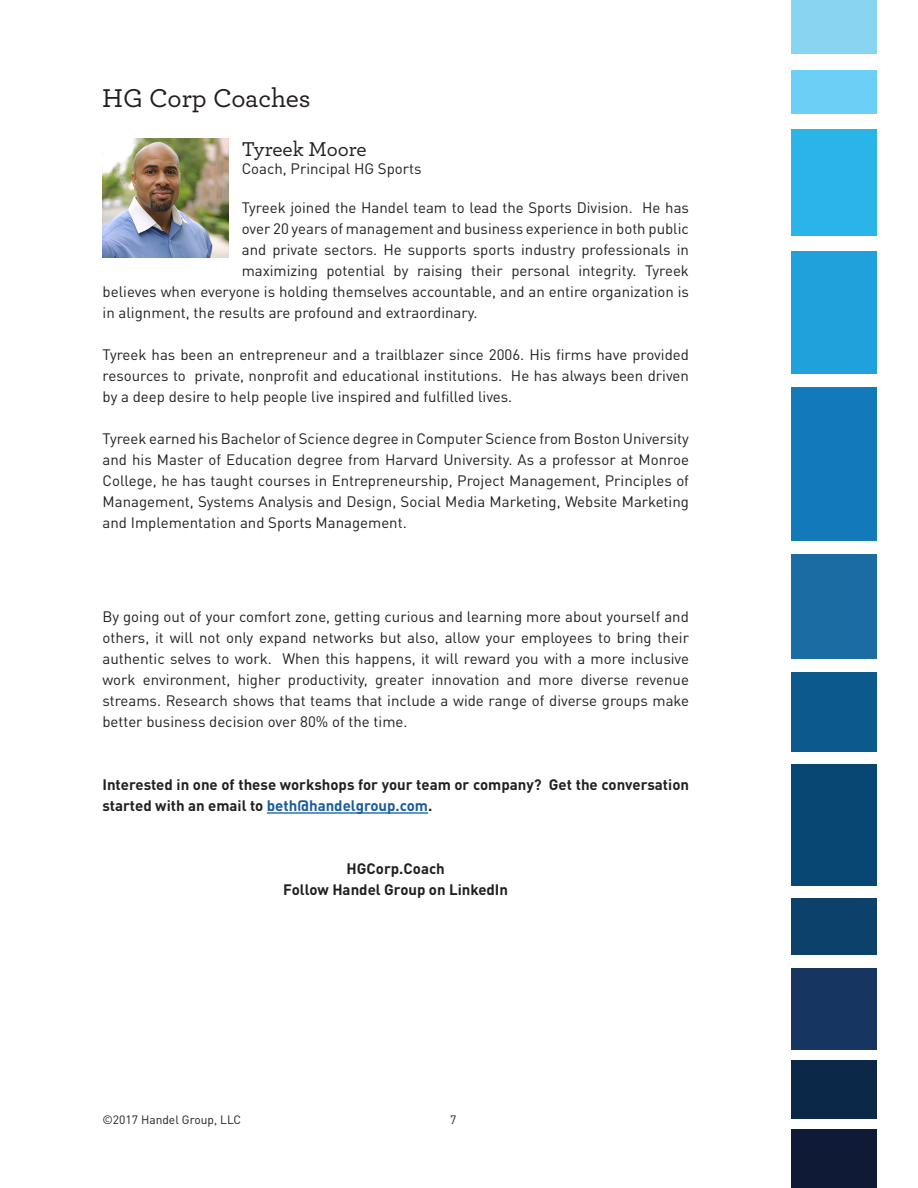
<style>
.page{position:relative;width:918px;height:1188px;background:#fff}
.page>*{position:absolute;margin:0;border:0;box-sizing:border-box;transform-origin:0 0}
.t1{font:500 27px "Archer";letter-spacing:-.005em;color:#231f20}
.t2{font:500 21px "Archer";color:#231f20}
.t3{font:15px/21px "DINOT";color:#231f20;text-align:justify}
.t4{font:700 15px/21px "DINOT";color:#231f20}
.t5{font:12px "DINOT";color:#231f20}
.s1{color:#175d9e}
</style>
<div class="page">
<div style="left:791px;top:1130px;width:85px;height:58px;background:#0f1b36"></div>
<div style="left:791px;top:1060px;width:85px;height:59px;background:#0c2849"></div>
<div style="left:791px;top:968px;width:85px;height:81px;background:#163560"></div>
<div style="left:791px;top:554px;width:85px;height:105px;background:#1a6ca2"></div>
<div style="left:791px;top:387px;width:85px;height:154px;background:#127ab9"></div>
<div style="left:791px;top:251px;width:85px;height:123px;background:#20a1db"></div>
<div style="left:791px;top:129px;width:85px;height:106px;background:#2bb4e8"></div>
<div style="left:791px;top:70px;width:85px;height:43px;background:#6bcff6"></div>
<div style="left:791px;top:0;width:85px;height:53px;background:#87d5f1"></div>
<div style="left:791px;top:898px;width:85px;height:57px;background:#0c416b"></div>
<div style="left:791px;top:672px;width:85px;height:79px;background:#0c5a8d"></div>
<div style="left:791px;top:764px;width:85px;height:122px;background:#084774"></div>
<img style="left:102px;top:139px;width:127px;height:119px">
<hr style="left:267px;top:812px;width:161px;height:2px;background:#175d9e">
<p class="t1" style="left:102px;top:79px;width:210px">HG Corp Coaches</p>
<p class="t2" style="left:242px;top:134px;width:126px">Tyreek Moore</p>
<p class="t3" style="left:242px;top:157px;width:181px">Coach, Principal HG Sports</p>
<p class="t3" style="left:242px;top:196px;width:449px">Tyreek joined the Handel team to lead the Sports Division. He has</p>
<p class="t3" style="left:242px;top:217px;width:449px">over 20 years of management and business experience in both public</p>
<p class="t3" style="left:242px;top:238px;width:449px">and private sectors. He supports sports industry professionals in</p>
<p class="t3" style="left:242px;top:259px;width:449px">maximizing potential by raising their personal integrity. Tyreek</p>
<p class="t3" style="left:103px;top:280px;width:588px">believes when everyone is holding themselves accountable, and an entire organization is</p>
<p class="t3" style="left:103px;top:301px;width:377px">in alignment, the results are profound and extraordinary.</p>
<p class="t3" style="left:103px;top:343px;width:588px">Tyreek has been an entrepreneur and a trailblazer since 2006. His firms have provided resources to private, nonprofit and educational institutions. He has always been driven by a deep desire to help people live inspired and fulfilled lives.</p>
<p class="t3" style="left:103px;top:427px;width:588px">Tyreek earned his Bachelor of Science degree in Computer Science from Boston University and his Master of Education degree from Harvard University. As a professor at Monroe College, he has taught courses in Entrepreneurship, Project Management, Principles of Management, Systems Analysis and Design, Social Media Marketing, Website Marketing and Implementation and Sports Management.</p>
<p class="t3" style="left:102px;top:605px;width:588px">By going out of your comfort zone, getting curious and learning more about yourself and others, it will not only expand networks but also, allow your employees to bring their authentic selves to work. When this happens, it will reward you with a more inclusive work environment, higher productivity, greater innovation and more diverse revenue streams. Research shows that teams that include a wide range of diverse groups make better business decision over 80% of the time.</p>
<p class="t4" style="left:102px;top:773px;width:588px">Interested in one of these workshops for your team or company? Get the conversation started with an email to <span class="s1">beth@handelgroup.com</span>.</p>
<p class="t4" style="left:347px;top:857px;width:100px">HGCorp.Coach</p>
<p class="t4" style="left:283px;top:878px;width:226px">Follow Handel Group on LinkedIn</p>
<p class="t5" style="left:102px;top:1111px;width:140px">©2017 Handel Group, LLC</p>
<p class="t5" style="left:450px;top:1111px;width:8px">7</p>
</div>
